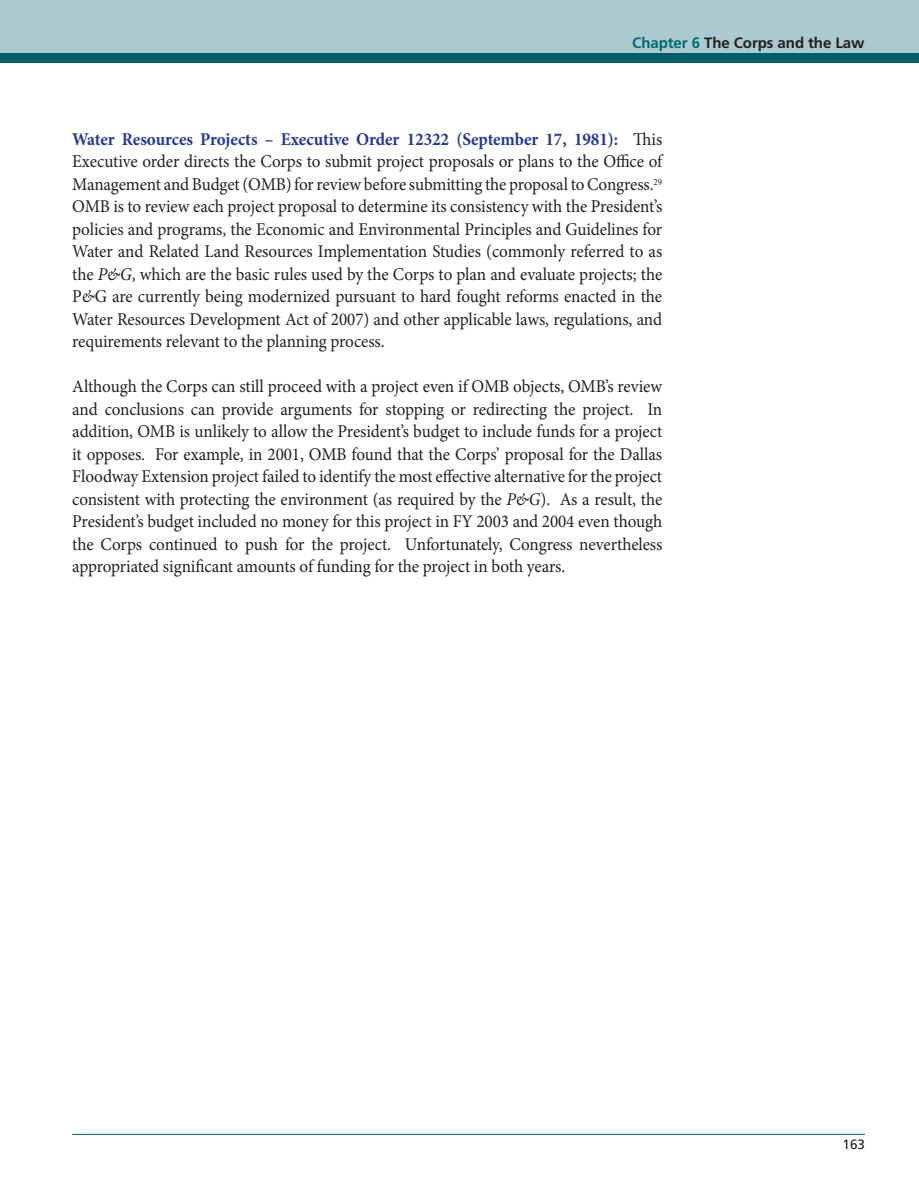
<style>
.page{position:relative;width:919px;height:1188px;background:#fff}
.page>*{position:absolute;margin:0;border:0;box-sizing:border-box;transform-origin:0 0}
.Body_Text{font:18px/22.5px "Minion Pro";letter-spacing:-.005em;color:#231f20;text-align:justify;scale:.95 1}
.t1{font:700 15px "Frutiger LT Std";letter-spacing:-.005em;color:#231f20}
.t2{font:13.5px "Frutiger LT Std";color:#231f20}
.s1{color:#006a71}
.s2{font-weight:700;color:#273895}
.s3{font-style:italic}
</style>
<div class="page">
<div style="left:0;top:0;width:918px;height:54px;background:#aacacf"></div>
<div style="left:0;top:54px;width:918px;height:9px;background:#005e67"></div>
<hr style="left:72px;top:1134px;width:792px;height:1px;background:#005e67">
<p class="t1" style="left:632px;top:34px;width:233px"><span class="s1">Chapter 6</span> The Corps and the Law</p>
<p class="Body_Text" style="left:72px;top:128px;width:622px"><span class="s2">Water Resources Projects – Executive Order 12322 (September 17, 1981):</span> This Executive order directs the Corps to submit project proposals or plans to the Office of Management and Budget (OMB) for review before submitting the proposal to Congress.<sup>29<br></sup>OMB is to review each project proposal to determine its consistency with the President’s policies and programs, the Economic and Environmental Principles and Guidelines for Water and Related Land Resources Implementation Studies (commonly referred to as the <span class="s3">P&amp;G</span>, which are the basic rules used by the Corps to plan and evaluate projects; the P<span class="s3">&amp;</span>G are currently being modernized pursuant to hard fought reforms enacted in the Water Resources Development Act of 2007) and other applicable laws, regulations, and requirements relevant to the planning process.</p>
<p class="Body_Text" style="left:72px;top:375px;width:622px">Although the Corps can still proceed with a project even if OMB objects, OMB’s review and conclusions can provide arguments for stopping or redirecting the project. In addition, OMB is unlikely to allow the President’s budget to include funds for a project it opposes. For example, in 2001, OMB found that the Corps’ proposal for the Dallas Floodway Extension project failed to identify the most effective alternative for the project consistent with protecting the environment (as required by the <span class="s3">P&amp;G</span>). As a result, the President’s budget included no money for this project in FY 2003 and 2004 even though the Corps continued to push for the project. Unfortunately, Congress nevertheless appropriated significant amounts of funding for the project in both years.</p>
<p class="t2" style="left:842px;top:1136px;width:24px">163</p>
</div>
